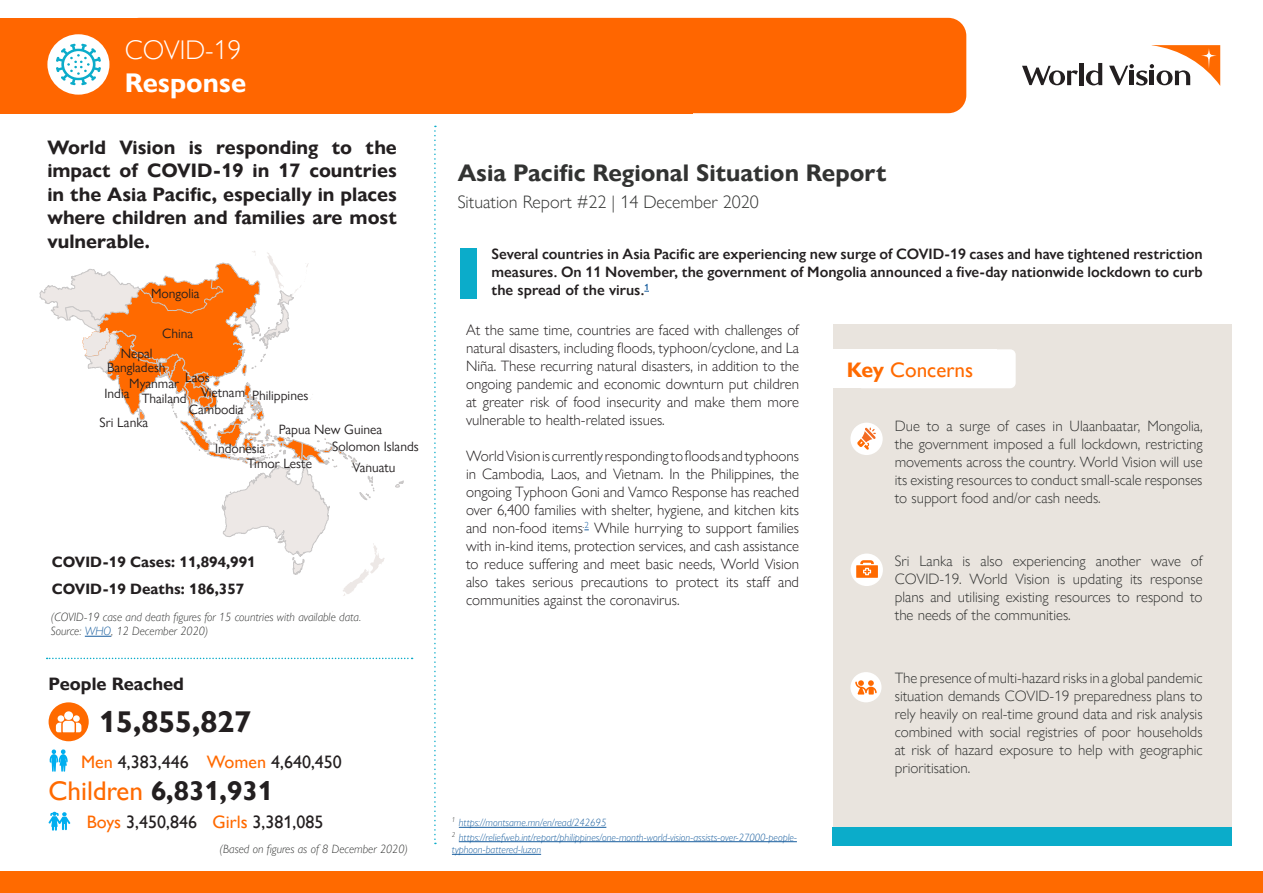
<style>
.page{position:relative;width:1263px;height:893px;background:#fff}
.page>*{position:absolute;margin:0;border:0;box-sizing:border-box;transform-origin:0 0}
.t1{font:700 30px "Gill Sans Nova";color:#231f20}
.t2{font:700 27px "Gill Sans Nova";color:#231f20}
.t3{font:300 27px "Gill Sans Nova";color:#fff}
.t4{font:700 27px "Gill Sans Nova";color:#fff}
.t5{font:700 24px "Gill Sans Nova";color:#323332}
.t6{font:500 21px "Gill Sans Nova";color:#ff6a00}
.t7{font:700 19.5px/23.4px "Gill Sans Nova";color:#231f20;text-align:justify}
.t8{font:500 18px "Gill Sans Nova";color:#231f20}
.t9{font:300 18px "Gill Sans Nova";color:#323332}
.t10{font:700 18px "Gill Sans Nova";color:#231f20}
.t11{font:300 15px/18px "Gill Sans Nova";color:#231f20;text-align:justify}
.t12{font:300 15px/18px "Gill Sans Nova";color:#323332;text-align:justify}
.t13{font:600 15px/18px "Gill Sans Nova";color:#231f20;text-align:justify}
.t14{font:700 15px "Gill Sans Nova";color:#231f20}
.t15{font:13.5px "Gill Sans Nova";color:#231f20}
.t16{font:italic 300 12px "Gill Sans Nova";color:#323332}
.t17{font:italic 300 10.5px/12.6px "Gill Sans Nova";color:#175d9e}
.s1{color:#175d9e}
.s2{color:#ff6a00}
.s3{font-weight:500;color:#ff6a00}
.s4{font-weight:700}
</style>
<div class="page">
<div style="left:833px;top:324px;width:398px;height:521px;background:#e9e4de"></div>
<div style="left:122px;top:18px;width:844px;height:95px;background:#f60;border-radius:18px"></div>
<div style="left:0;top:18px;width:692px;height:95px;background:#f60"></div>
<div style="left:47px;top:34px;width:62px;height:61px;background:#fff;border-radius:50%"></div>
<svg style="left:56px;top:44px;width:45px;height:41px"></svg>
<div style="left:857px;top:349px;width:159px;height:39px;background:#fff;border-radius:5px"></div>
<div style="left:833px;top:349px;width:163px;height:39px;background:#fff"></div>
<svg style="left:434px;top:126px;width:2px;height:718px"></svg>
<svg style="left:50px;top:749px;width:18px;height:23px"></svg>
<svg style="left:48px;top:812px;width:22px;height:19px"></svg>
<div style="left:49px;top:702px;width:40px;height:39px;background:#ff6a00;border-radius:50%"></div>
<svg style="left:56px;top:711px;width:25px;height:21px"></svg>
<svg style="left:85px;top:636px;width:26px;height:1px"></svg>
<div style="left:461px;top:248px;width:16px;height:51px;background:#0bacca"></div>
<div style="left:0;top:871px;width:1263px;height:22px;background:#ff6a00"></div>
<svg style="left:47px;top:658px;width:366px;height:1px"></svg>
<svg style="left:395px;top:480px;width:9px;height:8px"></svg>
<svg style="left:39px;top:251px;width:346px;height:361px"></svg>
<hr style="left:459px;top:827px;width:147px;height:1px;background:#175d9e">
<hr style="left:459px;top:841px;width:338px;height:1px;background:#175d9e">
<hr style="left:452px;top:854px;width:89px;height:1px;background:#175d9e">
<div style="left:1079px;top:63px;width:5px;height:22px;background:#231f20"></div>
<svg style="left:1022px;top:66px;width:56px;height:19px"></svg>
<svg style="left:1109px;top:45px;width:111px;height:41px"></svg>
<svg style="left:1086px;top:63px;width:16px;height:22px"></svg>
<div style="left:832px;top:827px;width:399px;height:18px;background:#0bacca"></div>
<div style="left:851px;top:554px;width:32px;height:32px;background:#fff;border-radius:50%"></div>
<svg style="left:856px;top:560px;width:22px;height:18px"></svg>
<div style="left:850px;top:423px;width:33px;height:32px;background:#fff;border-radius:50%"></div>
<svg style="left:857px;top:428px;width:19px;height:22px"></svg>
<div style="left:850px;top:672px;width:31px;height:30px;background:#fff;border-radius:50%"></div>
<svg style="left:855px;top:680px;width:22px;height:14px"></svg>
<p class="t3" style="left:125px;top:35px;width:118px">COVID-19</p>
<p class="t4" style="left:125px;top:66px;width:123px">Response</p>
<p class="t7" style="left:47px;top:136px;width:351px">World Vision is responding to the impact of COVID-19 in 17 countries in the Asia Pacific, especially in places where children and families are most vulnerable.</p>
<p class="t15" style="left:151px;top:285px;width:50px">Mongolia</p>
<p class="t15" style="left:121px;top:345px;width:34px">Nepal</p>
<p class="t15" style="left:162px;top:325px;width:33px">China</p>
<p class="t15" style="left:107px;top:360px;width:60px">Bangladesh</p>
<p class="t15" style="left:185px;top:369px;width:26px">Laos</p>
<p class="t15" style="left:129px;top:375px;width:51px">Myanmar</p>
<p class="t15" style="left:201px;top:384px;width:45px">Vietnam</p>
<p class="t15" style="left:104px;top:385px;width:26px">India</p>
<p class="t15" style="left:142px;top:390px;width:46px">Thailand</p>
<p class="t15" style="left:189px;top:401px;width:56px">Cambodia</p>
<p class="t15" style="left:252px;top:387px;width:58px">Philippines</p>
<p class="t15" style="left:100px;top:414px;width:50px">Sri Lanka</p>
<p class="t15" style="left:215px;top:440px;width:52px">Indonesia</p>
<p class="t15" style="left:279px;top:422px;width:105px">Papua New Guinea</p>
<p class="t15" style="left:332px;top:438px;width:88px">Solomon Islands</p>
<p class="t15" style="left:247px;top:455px;width:66px">Timor Leste</p>
<p class="t15" style="left:352px;top:459px;width:45px">Vanuatu</p>
<p class="t14" style="left:52px;top:552px;width:206px">COVID-19 Cases: 11,894,991</p>
<p class="t14" style="left:52px;top:579px;width:194px">COVID-19 Deaths: 186,357</p>
<p class="t16" style="left:51px;top:609px;width:312px">(COVID-19 case and death figures for 15 countries with available data.</p>
<p class="t16" style="left:51px;top:624px;width:159px">Source: <span class="s1">WHO</span>, 12 December 2020)</p>
<p class="t10" style="left:49px;top:672px;width:137px">People Reached</p>
<p class="t1" style="left:99px;top:703px;width:154px">15,855,827</p>
<p class="t8" style="left:81px;top:751px;width:109px"><span class="s2">Men</span> 4,383,446</p>
<p class="t8" style="left:207px;top:751px;width:136px"><span class="s2">Women</span> 4,640,450</p>
<p class="t2" style="left:49px;top:774px;width:226px"><span class="s3">Children</span> 6,831,931</p>
<p class="t8" style="left:87px;top:811px;width:112px"><span class="s2">Boys</span> 3,450,846</p>
<p class="t8" style="left:213px;top:811px;width:112px"><span class="s2">Girls</span> 3,381,085</p>
<p class="t16" style="left:219px;top:841px;width:190px">(Based on figures as of 8 December 2020)</p>
<p class="t5" style="left:458px;top:158px;width:430px">Asia Pacific Regional Situation Report</p>
<p class="t9" style="left:458px;top:192px;width:303px">Situation Report #22 | 14 December 2020</p>
<p class="t13" style="left:491px;top:245px;width:713px">Several countries in Asia Pacific are experiencing new surge of COVID-19 cases and have tightened restriction measures. On 11 November, the government of Mongolia announced a five-day nationwide lockdown to curb the spread of the virus.<sup>1</sup></p>
<p class="t11" style="left:466px;top:322px;width:335px">At the same time, countries are faced with challenges of natural disasters, including floods, typhoon/cyclone, and La Niña. These recurring natural disasters, in addition to the ongoing pandemic and economic downturn put children at greater risk of food insecurity and make them more vulnerable to health-related issues.</p>
<p class="t11" style="left:466px;top:448px;width:335px">World Vision is currently responding to floods and typhoons in Cambodia, Laos, and Vietnam. In the Philippines, the ongoing Typhoon Goni and Vamco Response has reached over 6,400 families with shelter, hygiene, and kitchen kits and non-food items<sup>.</sup><sup>2</sup> While hurrying to support families with in-kind items, protection services, and cash assistance to reduce suffering and meet basic needs, World Vision also takes serious precautions to protect its staff and communities against the coronavirus.</p>
<p class="t17" style="left:452px;top:816px;width:156px"><sup>1</sup> https://montsame.mn/en/read/242695</p>
<p class="t17" style="left:452px;top:831px;width:346px"><sup>2</sup> https://reliefweb.int/report/philippines/one-month-world-vision-assists-over-27000-people&shy;typhoon-battered-luzon</p>
<p class="t6" style="left:847px;top:357px;width:128px"><span class="s4">Key</span> Concerns</p>
<p class="t12" style="left:895px;top:417px;width:309px">Due to a surge of cases in Ulaanbaatar, Mongolia, the government imposed a full lockdown, restricting movements across the country. World Vision will use its existing resources to conduct small-scale responses to support food and/or cash needs.</p>
<p class="t12" style="left:895px;top:552px;width:309px">Sri Lanka is also experiencing another wave of COVID-19. World Vision is updating its response plans and utilising existing resources to respond to the needs of the communities.</p>
<p class="t12" style="left:895px;top:669px;width:309px">The presence of multi-hazard risks in a global pandemic situation demands COVID-19 preparedness plans to rely heavily on real-time ground data and risk analysis combined with social registries of poor households at risk of hazard exposure to help with geographic prioritisation.</p>
</div>
